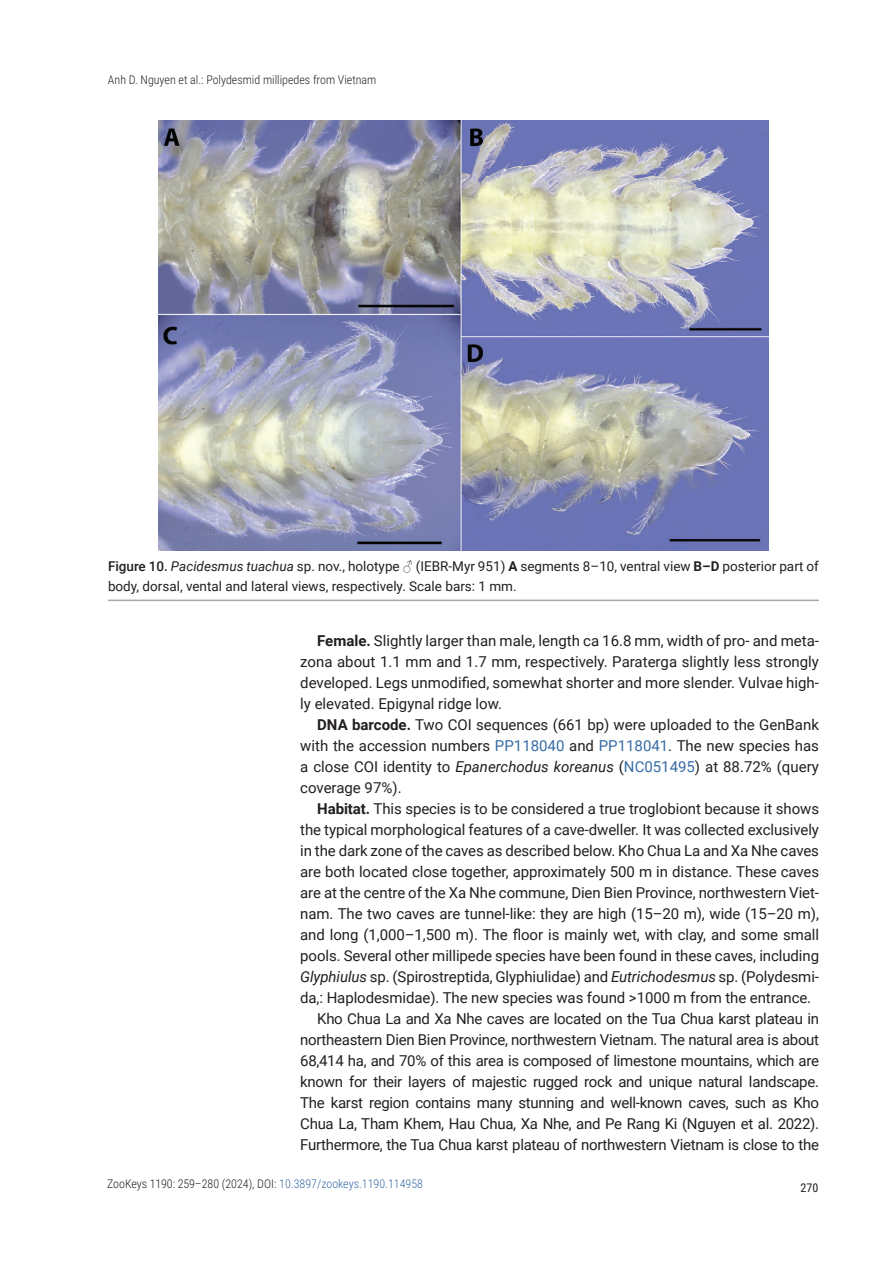
<style>
.page{position:relative;width:893px;height:1263px;background:#fff}
.page>*{position:absolute;margin:0;border:0;box-sizing:border-box;transform-origin:0 0}
.t1{font:15px/21px "Roboto";letter-spacing:-.005em;color:#231f20;text-align:justify}
.t2{font:13.5px/19.8px "Roboto";color:#231f20}
.t3{font:300 12px "Roboto Condensed";color:#231f20}
.t4{font:12px "Roboto Condensed";color:#231f20}
.s1{font-weight:500}
.s2{font-style:italic}
.s3{font-family:"Times New Roman"}
.s4{font-weight:700}
.s5{color:#376ba5}
</style>
<div class="page">
<img style="left:159px;top:121px;width:609px;height:429px">
<hr style="left:108px;top:600px;width:711px;height:1px;background:#a8a9ad">
<p class="t3" style="left:108px;top:71px;width:270px">Anh D. Nguyen et al.: Polydesmid millipedes from Vietnam</p>
<p class="t2" style="left:108px;top:556px;width:712px"><span class="s1">Figure 10.</span> <span class="s2">Pacidesmus tuachua</span> sp. nov., holotype <span class="s3">♂</span> (IEBR-Myr 951) <span class="s4">A</span> segments 8–10, ventral view <span class="s4">B–D</span> posterior part of body, dorsal, vental and lateral views, respectively. Scale bars: 1 mm.</p>
<p class="t1" style="left:300px;top:629px;width:520px;text-indent:17px"><span class="s4">Female.</span> Slightly larger than male, length ca 16.8 mm, width of pro- and meta&shy;zona about 1.1 mm and 1.7 mm, respectively. Paraterga slightly less strongly developed. Legs unmodified, somewhat shorter and more slender. Vulvae high&shy;ly elevated. Epigynal ridge low.</p>
<p class="t1" style="left:300px;top:713px;width:520px;text-indent:17px"><span class="s4">DNA barcode.</span> Two COI sequences (661 bp) were uploaded to the GenBank with the accession numbers <span class="s5">PP118040</span> and <span class="s5">PP118041</span>. The new species has a close COI identity to <span class="s2">Epanerchodus koreanus</span> (<span class="s5">NC051495</span>) at 88.72% (query coverage 97%).</p>
<p class="t1" style="left:317px;top:797px;width:503px"><span class="s4">Habitat.</span> This species is to be considered a true troglobiont because it shows</p>
<p class="t1" style="left:300px;top:818px;width:520px">the typical morphological features of a cave-dweller. It was collected exclusively</p>
<p class="t1" style="left:300px;top:839px;width:520px">in the dark zone of the caves as described below. Kho Chua La and Xa Nhe caves</p>
<p class="t1" style="left:300px;top:860px;width:520px">are both located close together, approximately 500 m in distance. These caves</p>
<p class="t1" style="left:300px;top:881px;width:520px">are at the centre of the Xa Nhe commune, Dien Bien Province, northwestern Viet-</p>
<p class="t1" style="left:300px;top:902px;width:520px">nam. The two caves are tunnel-like: they are high (15–20 m), wide (15–20 m),</p>
<p class="t1" style="left:300px;top:923px;width:520px">and long (1,000–1,500 m). The floor is mainly wet, with clay, and some small</p>
<p class="t1" style="left:300px;top:944px;width:520px">pools. Several other millipede species have been found in these caves, including</p>
<p class="t1" style="left:300px;top:965px;width:520px"><span class="s2">Glyphiulus</span> sp. (Spirostreptida, Glyphiulidae) and <span class="s2">Eutrichodesmus</span> sp. (Polydesmi-</p>
<p class="t1" style="left:300px;top:986px;width:513px">da,: Haplodesmidae). The new species was found &gt;1000 m from the entrance.</p>
<p class="t1" style="left:317px;top:1007px;width:503px">Kho Chua La and Xa Nhe caves are located on the Tua Chua karst plateau in</p>
<p class="t1" style="left:300px;top:1028px;width:520px">northeastern Dien Bien Province, northwestern Vietnam. The natural area is about</p>
<p class="t1" style="left:300px;top:1049px;width:520px">68,414 ha, and 70% of this area is composed of limestone mountains, which are</p>
<p class="t1" style="left:300px;top:1070px;width:520px">known for their layers of majestic rugged rock and unique natural landscape.</p>
<p class="t1" style="left:300px;top:1091px;width:520px">The karst region contains many stunning and well-known caves, such as Kho</p>
<p class="t1" style="left:300px;top:1112px;width:520px">Chua La, Tham Khem, Hau Chua, Xa Nhe, and Pe Rang Ki (Nguyen et al. 2022).</p>
<p class="t1" style="left:300px;top:1133px;width:520px">Furthermore, the Tua Chua karst plateau of northwestern Vietnam is close to the</p>
<p class="t3" style="left:107px;top:1175px;width:318px">ZooKeys 1190: 259–280 (2024), DOI: <span class="s5">10.3897/zookeys.1190.114958</span></p>
<p class="t4" style="left:801px;top:1179px;width:19px">270</p>
</div>
